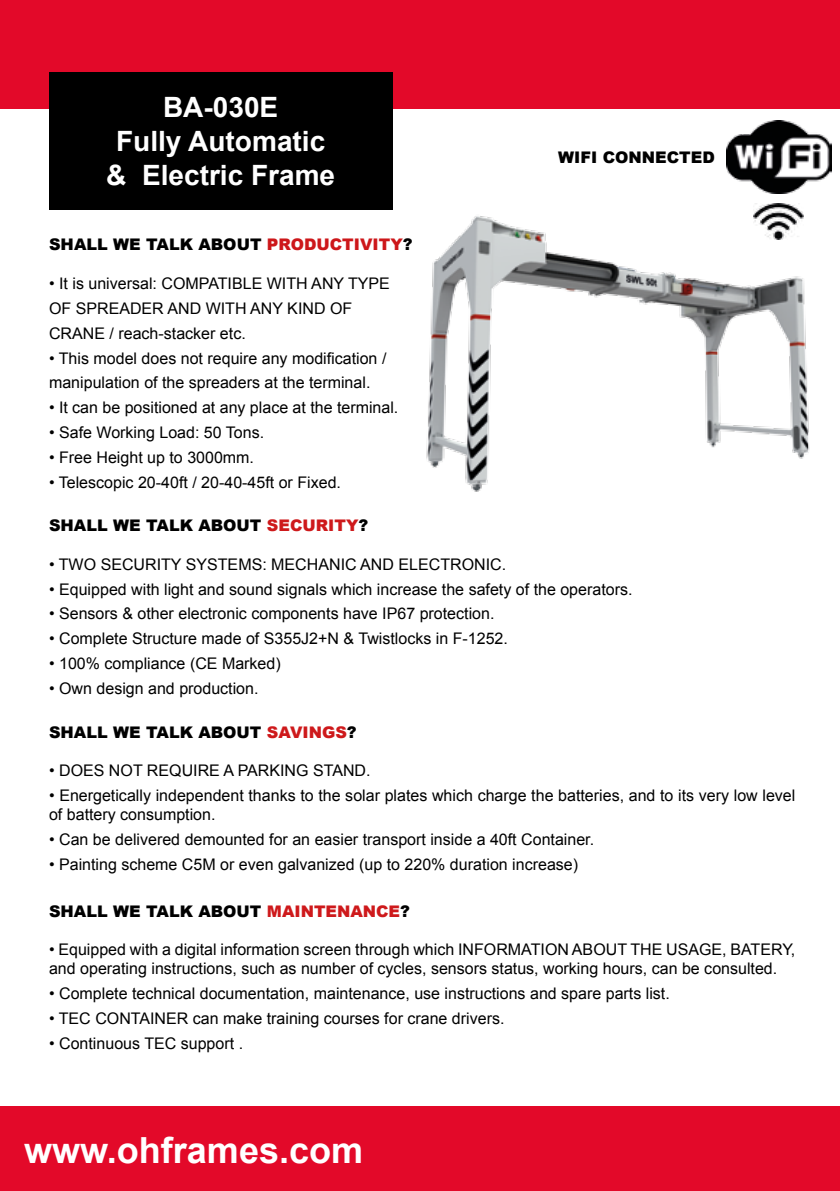
<style>
.page{position:relative;width:840px;height:1191px;background:#fff}
.page>*{position:absolute;margin:0;border:0;box-sizing:border-box;transform-origin:0 0}
.t1{font:700 36px "Arial";color:#fff}
.t2{font:700 28px/33.6px "Arial";color:#fff;text-align:center}
.t3{font:16px/24.8px "Arial";color:#000}
.t4{font:900 16px "Arial";color:#000}
.s1{color:#cd171a}
.s2{color:#ce191b}
</style>
<div class="page">
<div style="left:0;top:0;width:839px;height:108px;background:#e30929"></div>
<img style="left:392px;top:203px;width:418px;height:289px">
<div style="left:0;top:1106px;width:839px;height:85px;background:#e30929"></div>
<img style="left:726px;top:120px;width:104px;height:74px">
<img style="left:753px;top:203px;width:50px;height:36px">
<div style="left:49px;top:72px;width:343px;height:138px;background:#000"></div>
<h2 class="t2" style="left:106px;top:92px;width:230px">BA-030E<br>Fully Automatic &amp; Electric Frame</h2>
<p class="t4" style="left:49px;top:233px;width:365px">SHALL WE TALK ABOUT <span class="s1">PRODUCTIVITY</span>?</p>
<p class="t3" style="left:49px;top:271px;width:342px">• It is universal: COMPATIBLE WITH ANY TYPE<br>OF SPREADER AND WITH ANY KIND OF<br>CRANE / reach-stacker etc.</p>
<p class="t3" style="left:49px;top:346px;width:339px">• This model does not require any modification / manipulation of the spreaders at the terminal.</p>
<p class="t3" style="left:49px;top:395px;width:350px">• It can be positioned at any place at the terminal.</p>
<p class="t3" style="left:49px;top:420px;width:216px">• Safe Working Load: 50 Tons.</p>
<p class="t3" style="left:49px;top:445px;width:206px">• Free Height up to 3000mm.</p>
<p class="t3" style="left:49px;top:470px;width:293px">• Telescopic 20-40ft / 20-40-45ft or Fixed.</p>
<p class="t4" style="left:558px;top:146px;width:158px">WIFI CONNECTED</p>
<p class="t4" style="left:49px;top:514px;width:320px">SHALL WE TALK ABOUT <span class="s2">SECURITY</span>?</p>
<p class="t3" style="left:49px;top:552px;width:458px">• TWO SECURITY SYSTEMS: MECHANIC AND ELECTRONIC.</p>
<p class="t3" style="left:49px;top:576px;width:584px">• Equipped with light and sound signals which increase the safety of the operators.</p>
<p class="t3" style="left:49px;top:601px;width:446px">• Sensors &amp; other electronic components have IP67 protection.</p>
<p class="t3" style="left:49px;top:626px;width:460px">• Complete Structure made of S355J2+N &amp; Twistlocks in F-1252.</p>
<p class="t3" style="left:49px;top:651px;width:233px">• 100% compliance (CE Marked)</p>
<p class="t3" style="left:49px;top:676px;width:211px">• Own design and production.</p>
<p class="t4" style="left:49px;top:720px;width:309px">SHALL WE TALK ABOUT <span class="s2">SAVINGS</span>?</p>
<p class="t3" style="left:49px;top:758px;width:323px">• DOES NOT REQUIRE A PARKING STAND.</p>
<p class="t3" style="left:49px;top:785px;width:747px;line-height:19.2px">• Energetically independent thanks to the solar plates which charge the batteries, and to its very low level of battery consumption.</p>
<p class="t3" style="left:49px;top:827px;width:546px">• Can be delivered demounted for an easier transport inside a 40ft Container.</p>
<p class="t3" style="left:49px;top:852px;width:530px">• Painting scheme C5M or even galvanized (up to 220% duration increase)</p>
<p class="t4" style="left:49px;top:899px;width:362px">SHALL WE TALK ABOUT <span class="s2">MAINTENANCE</span>?</p>
<p class="t3" style="left:49px;top:940px;width:747px;line-height:19.2px">• Equipped with a digital information screen through which INFORMATION ABOUT THE USAGE, BATERY, and operating instructions, such as number of cycles, sensors status, working hours, can be consulted.</p>
<p class="t3" style="left:49px;top:981px;width:622px">• Complete technical documentation, maintenance, use instructions and spare parts list.</p>
<p class="t3" style="left:49px;top:1006px;width:456px">• TEC CONTAINER can make training courses for crane drivers.</p>
<p class="t3" style="left:49px;top:1031px;width:195px">• Continuous TEC support .</p>
<h1 class="t1" style="left:24px;top:1126px;width:340px">www.ohframes.com</h1>
</div>
